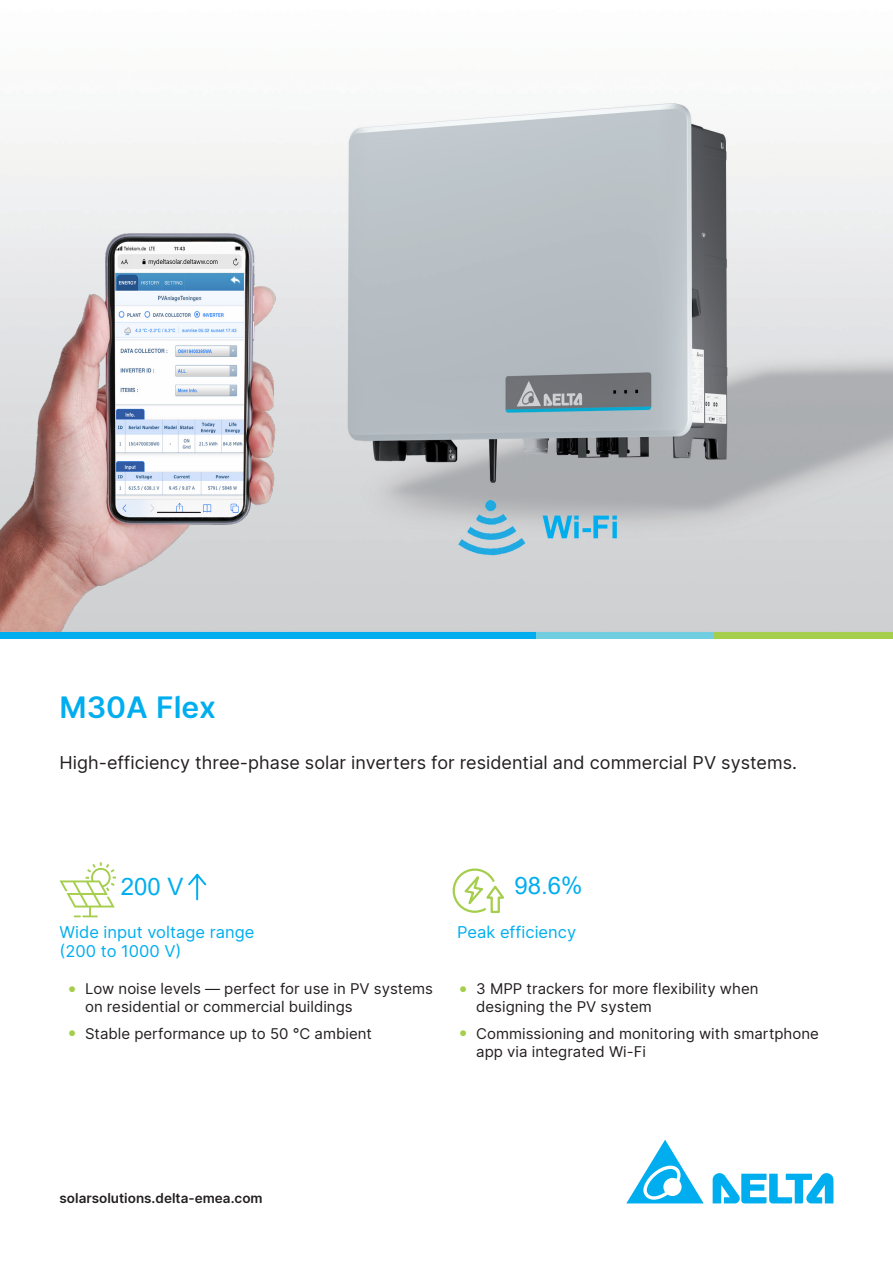
<style>
.page{position:relative;width:893px;height:1263px;background:#fff}
.page>*{position:absolute;margin:0;border:0;box-sizing:border-box;transform-origin:0 0}
.ST-Title_L-pf{font:600 30px "Delta Sans";color:#00aeef}
.ST-Main_feature_numb{font:24px "Arial";color:#00aeef}
.ST-Teaser_L-pf{font:18px "Delta Sans";color:#231f20}
.ST-Main_feature_L-pf{font:16.5px/19.5px "Delta Sans";color:#00aeef}
.t1{font:15px/18px "Delta Sans";color:#231f20}
.t2{font:600 13.5px "Delta Sans";color:#231f20}
.s1{font-family:"Arial";font-size:13.5px;color:#a4ce4c}
</style>
<div class="page">
<svg style="left:713px;top:1173px;width:120px;height:30px"></svg>
<svg style="left:626px;top:1140px;width:78px;height:63px"></svg>
<div style="left:0;top:630px;width:536px;height:9px;background:#00aeef"></div>
<div style="left:536px;top:630px;width:178px;height:9px;background:#71cee1"></div>
<div style="left:714px;top:630px;width:179px;height:9px;background:#a4ce4c"></div>
<img style="left:0;top:102px;width:893px;height:529px">
<img style="left:0;top:233px;width:283px;height:398px">
<svg style="left:60px;top:862px;width:56px;height:55px"></svg>
<svg style="left:452px;top:868px;width:52px;height:45px"></svg>
<svg style="left:188px;top:873px;width:19px;height:28px"></svg>
<p class="ST-Title_L-pf" style="left:60px;top:684px;width:158px">M30A Flex</p>
<p class="ST-Teaser_L-pf" style="left:60px;top:749px;width:739px">High-efficiency three-phase solar inverters for residential and commercial PV systems.</p>
<p class="ST-Main_feature_numb" style="left:121px;top:870px;width:64px">200 V</p>
<p class="ST-Main_feature_numb" style="left:514px;top:869px;width:70px">98.6%</p>
<p class="ST-Main_feature_L-pf" style="left:60px;top:922px;width:196px">Wide input voltage range (200 to 1000 V)</p>
<p class="ST-Main_feature_L-pf" style="left:457px;top:922px;width:121px">Peak efficiency</p>
<p class="t1" style="left:85px;top:979px;width:349px;text-indent:-17px"><span class="s1">●</span> Low noise levels — perfect for use in PV systems on residential or commercial buildings</p>
<p class="t1" style="left:68px;top:1024px;width:305px"><span class="s1">●</span> Stable performance up to 50 °C ambient</p>
<p class="t1" style="left:476px;top:979px;width:284px;text-indent:-17px"><span class="s1">●</span> 3 MPP trackers for more flexibility when designing the PV system</p>
<p class="t1" style="left:476px;top:1024px;width:344px;text-indent:-17px"><span class="s1">●</span> Commissioning and monitoring with smartphone app via integrated Wi-Fi</p>
<p class="t2" style="left:60px;top:1188px;width:205px">solarsolutions.delta-emea.com</p>
</div>
